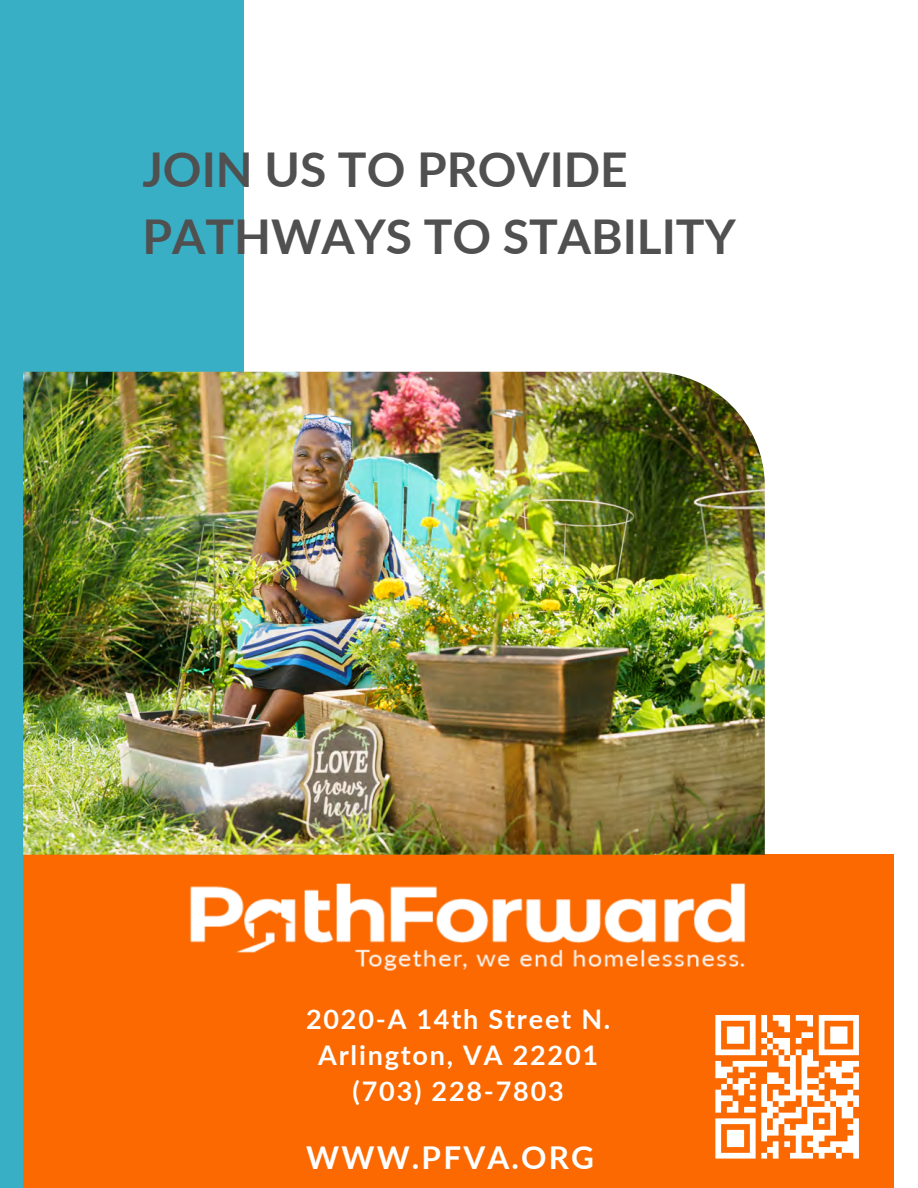
<style>
.page{position:relative;width:918px;height:1188px;background:#fff}
.page>*{position:absolute;margin:0;border:0;box-sizing:border-box;transform-origin:0 0}
.t1{font:700 48px/66.3px "Lato";color:#505050}
.t2{font:700 31.5px "Lato";letter-spacing:.07em;color:#fff}
.t3{font:700 27px "Lato";letter-spacing:.065em;color:#fff}
</style>
<div class="page">
<div style="left:0;top:0;width:244px;height:1188px;background:#38afc4"></div>
<div style="left:23px;top:855px;width:870px;height:333px;background:#fb6900"></div>
<img style="left:23px;top:372px;width:742px;height:483px">
<img style="left:190px;top:883px;width:556px;height:88px">
<div style="left:715px;top:1015px;width:41px;height:6px;background:#fff"></div>
<div style="left:819px;top:1015px;width:40px;height:6px;background:#fff"></div>
<div style="left:727px;top:1027px;width:17px;height:5px;background:#fff"></div>
<div style="left:830px;top:1027px;width:17px;height:5px;background:#fff"></div>
<div style="left:727px;top:1032px;width:17px;height:6px;background:#fff"></div>
<div style="left:830px;top:1032px;width:17px;height:6px;background:#fff"></div>
<div style="left:727px;top:1038px;width:17px;height:6px;background:#fff"></div>
<div style="left:830px;top:1038px;width:17px;height:6px;background:#fff"></div>
<svg style="left:715px;top:1021px;width:6px;height:28px"></svg>
<svg style="left:819px;top:1021px;width:6px;height:28px"></svg>
<svg style="left:853px;top:1021px;width:6px;height:28px"></svg>
<div style="left:715px;top:1049px;width:41px;height:6px;background:#fff"></div>
<div style="left:819px;top:1049px;width:40px;height:6px;background:#fff"></div>
<svg style="left:750px;top:1015px;width:63px;height:46px"></svg>
<div style="left:802px;top:1055px;width:11px;height:6px;background:#fff"></div>
<svg style="left:715px;top:1061px;width:6px;height:6px"></svg>
<div style="left:733px;top:1061px;width:34px;height:6px;background:#fff"></div>
<div style="left:779px;top:1061px;width:17px;height:6px;background:#fff"></div>
<div style="left:802px;top:1061px;width:17px;height:6px;background:#fff"></div>
<div style="left:842px;top:1061px;width:17px;height:6px;background:#fff"></div>
<div style="left:715px;top:1067px;width:18px;height:5px;background:#fff"></div>
<svg style="left:738px;top:1067px;width:6px;height:5px"></svg>
<div style="left:825px;top:1067px;width:28px;height:5px;background:#fff"></div>
<div style="left:715px;top:1072px;width:12px;height:6px;background:#fff"></div>
<svg style="left:750px;top:1072px;width:6px;height:6px"></svg>
<div style="left:767px;top:1072px;width:12px;height:6px;background:#fff"></div>
<svg style="left:819px;top:1061px;width:17px;height:17px"></svg>
<div style="left:830px;top:1072px;width:12px;height:6px;background:#fff"></div>
<svg style="left:853px;top:1072px;width:6px;height:6px"></svg>
<div style="left:738px;top:1078px;width:12px;height:6px;background:#fff"></div>
<div style="left:767px;top:1078px;width:17px;height:6px;background:#fff"></div>
<div style="left:802px;top:1078px;width:17px;height:6px;background:#fff"></div>
<div style="left:836px;top:1078px;width:23px;height:6px;background:#fff"></div>
<svg style="left:715px;top:1078px;width:29px;height:17px"></svg>
<div style="left:790px;top:1090px;width:29px;height:5px;background:#fff"></div>
<svg style="left:819px;top:1084px;width:17px;height:11px"></svg>
<svg style="left:847px;top:1084px;width:12px;height:11px"></svg>
<div style="left:715px;top:1095px;width:18px;height:6px;background:#fff"></div>
<svg style="left:750px;top:1084px;width:17px;height:17px"></svg>
<div style="left:813px;top:1095px;width:12px;height:6px;background:#fff"></div>
<div style="left:830px;top:1095px;width:29px;height:6px;background:#fff"></div>
<svg style="left:733px;top:1101px;width:5px;height:6px"></svg>
<div style="left:761px;top:1101px;width:12px;height:6px;background:#fff"></div>
<svg style="left:825px;top:1101px;width:5px;height:6px"></svg>
<div style="left:836px;top:1101px;width:11px;height:6px;background:#fff"></div>
<svg style="left:853px;top:1101px;width:6px;height:6px"></svg>
<svg style="left:715px;top:1101px;width:6px;height:12px"></svg>
<div style="left:727px;top:1107px;width:11px;height:6px;background:#fff"></div>
<div style="left:744px;top:1107px;width:12px;height:6px;background:#fff"></div>
<div style="left:767px;top:1107px;width:12px;height:6px;background:#fff"></div>
<div style="left:807px;top:1107px;width:29px;height:6px;background:#fff"></div>
<div style="left:842px;top:1107px;width:11px;height:6px;background:#fff"></div>
<div style="left:761px;top:1113px;width:12px;height:5px;background:#fff"></div>
<div style="left:842px;top:1113px;width:11px;height:5px;background:#fff"></div>
<div style="left:715px;top:1118px;width:41px;height:6px;background:#fff"></div>
<svg style="left:853px;top:1118px;width:6px;height:6px"></svg>
<svg style="left:773px;top:1067px;width:40px;height:63px"></svg>
<div style="left:796px;top:1124px;width:17px;height:6px;background:#fff"></div>
<svg style="left:819px;top:1113px;width:17px;height:17px"></svg>
<div style="left:847px;top:1124px;width:12px;height:6px;background:#fff"></div>
<div style="left:727px;top:1130px;width:17px;height:6px;background:#fff"></div>
<div style="left:761px;top:1130px;width:18px;height:6px;background:#fff"></div>
<div style="left:784px;top:1130px;width:52px;height:6px;background:#fff"></div>
<svg style="left:853px;top:1130px;width:6px;height:6px"></svg>
<div style="left:727px;top:1136px;width:17px;height:5px;background:#fff"></div>
<div style="left:813px;top:1136px;width:12px;height:5px;background:#fff"></div>
<div style="left:847px;top:1136px;width:12px;height:5px;background:#fff"></div>
<div style="left:727px;top:1141px;width:17px;height:6px;background:#fff"></div>
<svg style="left:773px;top:1141px;width:17px;height:6px"></svg>
<div style="left:807px;top:1141px;width:12px;height:6px;background:#fff"></div>
<div style="left:830px;top:1141px;width:29px;height:6px;background:#fff"></div>
<svg style="left:715px;top:1124px;width:6px;height:29px"></svg>
<div style="left:767px;top:1147px;width:12px;height:6px;background:#fff"></div>
<svg style="left:796px;top:1136px;width:6px;height:17px"></svg>
<div style="left:813px;top:1147px;width:23px;height:6px;background:#fff"></div>
<div style="left:842px;top:1147px;width:17px;height:6px;background:#fff"></div>
<div style="left:715px;top:1153px;width:41px;height:6px;background:#fff"></div>
<svg style="left:750px;top:1118px;width:17px;height:41px"></svg>
<svg style="left:773px;top:1153px;width:6px;height:6px"></svg>
<div style="left:790px;top:1153px;width:23px;height:6px;background:#fff"></div>
<svg style="left:819px;top:1153px;width:6px;height:6px"></svg>
<svg style="left:836px;top:1153px;width:6px;height:6px"></svg>
<svg style="left:853px;top:1153px;width:6px;height:6px"></svg>
<p class="t1" style="left:142px;top:136px;width:595px">JOIN US TO PROVIDE<br>PATHWAYS TO STABILITY</p>
<p class="t3" style="left:306px;top:1002px;width:306px">2020-A 14th Street N.</p>
<p class="t3" style="left:318px;top:1038px;width:281px">Arlington, VA 22201</p>
<p class="t3" style="left:353px;top:1074px;width:213px">(703) 228-7803</p>
<p class="t2" style="left:306px;top:1138px;width:289px">WWW.PFVA.ORG</p>
</div>
